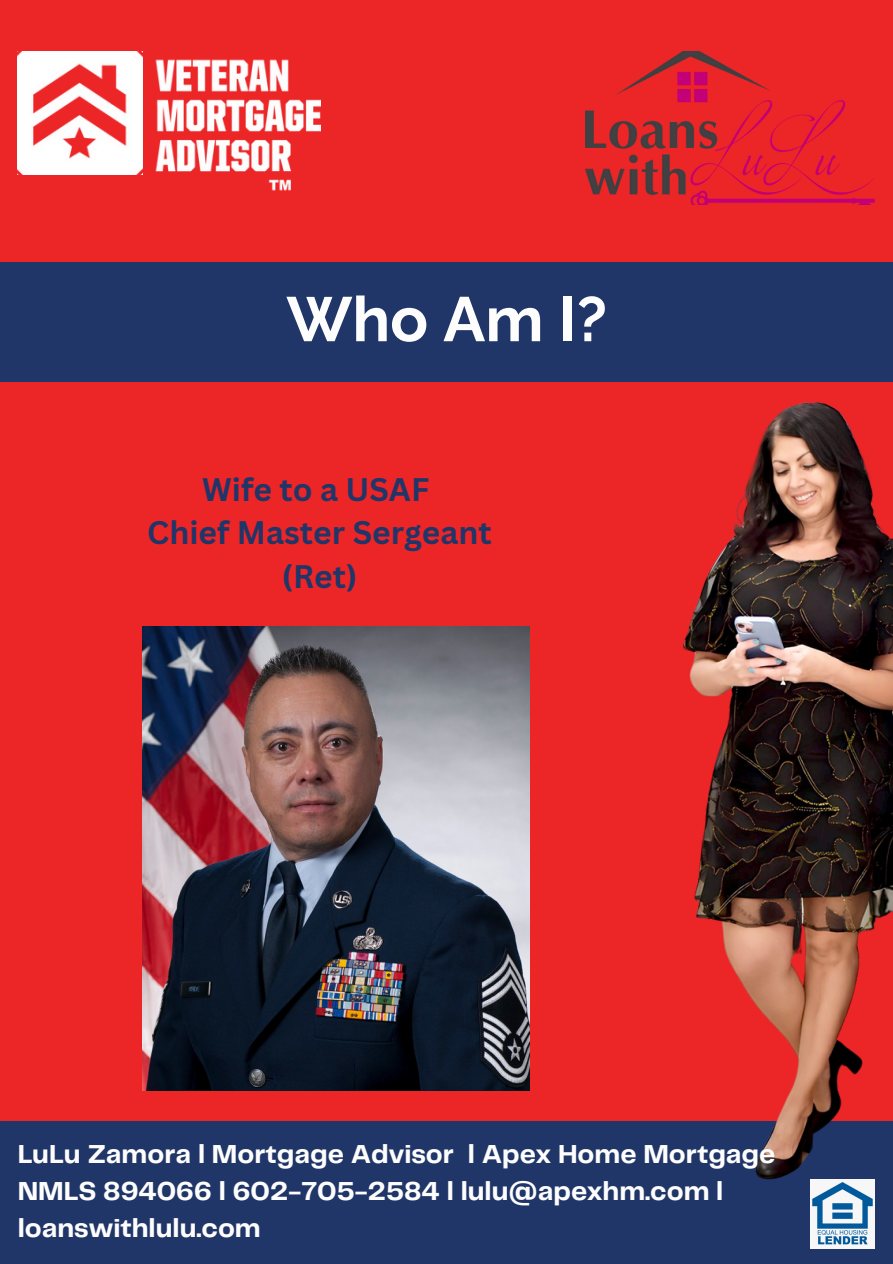
<style>
.page{position:relative;width:893px;height:1264px;background:#fff}
.page>*{position:absolute;margin:0;border:0;box-sizing:border-box;transform-origin:0 0}
.t1{font:700 62.55px "Raleway";color:#fefdfd}
.t2{font:700 31.8px/43.7px "Canva Sans";color:#203668;text-align:center}
.t3{font:700 27px/37.2px "Telegraf";color:#fefdfd}
</style>
<div class="page">
<div style="left:0;top:0;width:892px;height:1263px;background:#ec2527"></div>
<div style="left:0;top:263px;width:892px;height:119px;background:#203668"></div>
<div style="left:0;top:1121px;width:892px;height:142px;background:#203668"></div>
<img style="left:18px;top:52px;width:124px;height:123px">
<img style="left:142px;top:51px;width:178px;height:140px">
<img style="left:142px;top:626px;width:255px;height:464px">
<img style="left:397px;top:402px;width:495px;height:816px">
<img style="left:810px;top:1179px;width:64px;height:69px">
<img style="left:585px;top:52px;width:289px;height:153px">
<p class="t1" style="left:286px;top:282px;width:322px">Who Am I?</p>
<p class="t2" style="left:147px;top:466px;width:346px">Wife to a USAF<br>Chief Master Sergeant (Ret)</p>
<h2 class="t3" style="left:18px;top:1136px;width:759px">LuLu Zamora l Mortgage Advisor l Apex Home Mortgage<br>NMLS 894066 l 602-705-2584 l lulu@apexhm.com l loanswithlulu.com</h2>
</div>
